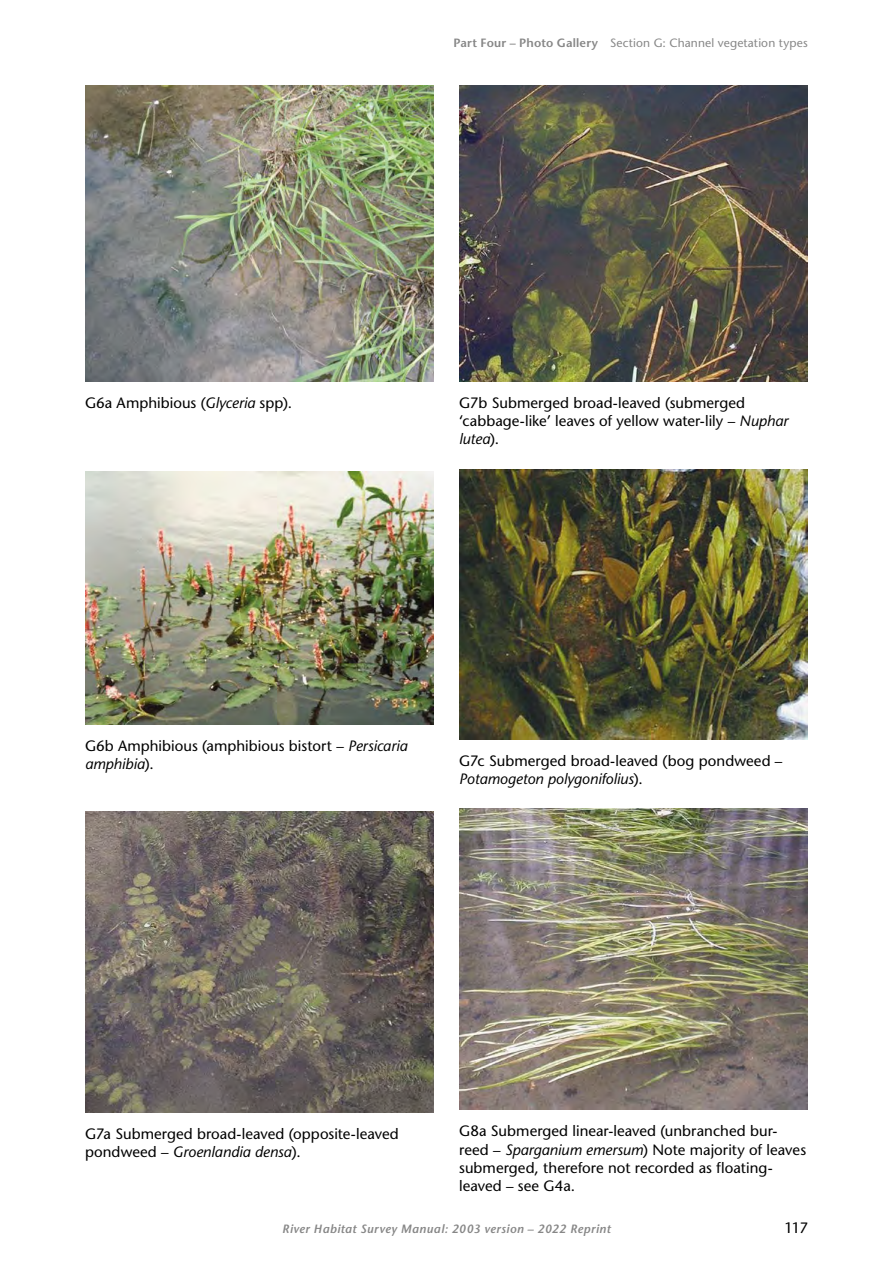
<style>
.page{position:relative;width:893px;height:1263px;background:#fff}
.page>*{position:absolute;margin:0;border:0;box-sizing:border-box;transform-origin:0 0}
.t1{font:500 15px/18px "Stone Sans Std";color:#000}
.t2{font:500 12px "Stone Sans Std";letter-spacing:.015em;color:#878787}
.t3{font:italic 600 12px "Stone Sans Std";letter-spacing:.035em;color:#878787}
.s1{font-weight:600}
.s2{font-style:italic}
</style>
<div class="page">
<img style="left:85px;top:85px;width:349px;height:296px">
<img style="left:85px;top:472px;width:349px;height:252px">
<img style="left:85px;top:811px;width:349px;height:301px">
<img style="left:459px;top:85px;width:349px;height:296px">
<img style="left:459px;top:469px;width:349px;height:270px">
<img style="left:459px;top:809px;width:349px;height:301px">
<p class="t2" style="left:453px;top:35px;width:356px"><span class="s1">Part Four – Photo Gallery</span> Section G: Channel vegetation types</p>
<p class="t1" style="left:85px;top:394px;width:208px">G6a Amphibious (<span class="s2">Glyceria</span> spp).</p>
<p class="t1" style="left:459px;top:394px;width:330px">G7b Submerged broad-leaved (submerged ‘cabbage-like’ leaves of yellow water-lily – <span class="s2">Nuphar lutea</span>).</p>
<p class="t1" style="left:85px;top:737px;width:324px">G6b Amphibious (amphibious bistort – <span class="s2">Persicaria amphibia</span>).</p>
<p class="t1" style="left:459px;top:751px;width:325px">G7c Submerged broad-leaved (bog pondweed –<br><span class="s2">Potamogeton polygonifolius</span>).</p>
<p class="t1" style="left:85px;top:1124px;width:315px">G7a Submerged broad-leaved (opposite-leaved pondweed – <span class="s2">Groenlandia densa</span>).</p>
<p class="t1" style="left:459px;top:1122px;width:348px">G8a Submerged linear-leaved (unbranched bur&shy;reed – <span class="s2">Sparganium emersum</span>) Note majority of leaves submerged, therefore not recorded as floating&shy;leaved – see G4a.</p>
<p class="t3" style="left:282px;top:1222px;width:330px">River Habitat Survey Manual: 2003 version – 2022 Reprint</p>
<p class="t1" style="left:784px;top:1219px;width:25px">117</p>
</div>
